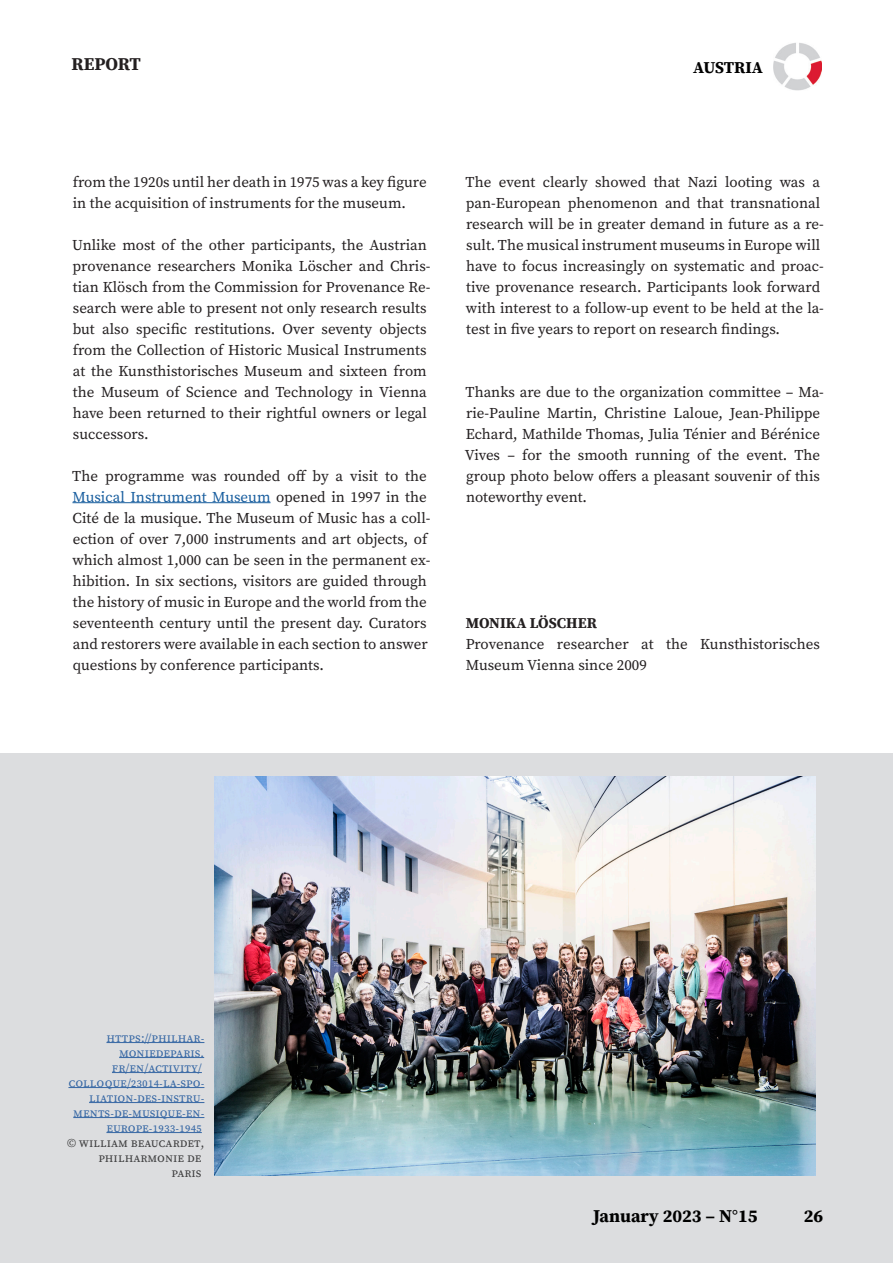
<style>
.page{position:relative;width:893px;height:1263px;background:#fff}
.page>*{position:absolute;margin:0;border:0;box-sizing:border-box;transform-origin:0 0}
.t1{font:18px "Source Serif Variable";color:#000}
.Zwischenüberschrift{font:18px "Source Serif Variable";color:#231f20}
.Zwischenüberschrift-2{font:16.5px "Source Serif Variable";letter-spacing:-.01em;color:#000}
.t2{font:15px/21px "Source Serif Variable";color:#231f20}
.Zwischenüberschrift-3{font:12px "Source Serif Variable";color:#3667a4}
.Zwischenüberschrift-4{font:12px "Source Serif Variable";color:#3e3e3f}
.s1{color:#175d9e}
</style>
<div class="page">
<div style="left:0;top:754px;width:893px;height:509px;background:#dcdddf"></div>
<hr style="left:72px;top:502px;width:199px;height:1px;background:#175d9e">
<img style="left:215px;top:776px;width:601px;height:400px">
<hr style="left:106px;top:1042px;width:98px;height:1px;background:#3667a4">
<hr style="left:119px;top:1057px;width:85px;height:1px;background:#3667a4">
<hr style="left:112px;top:1072px;width:90px;height:1px;background:#3667a4">
<hr style="left:68px;top:1087px;width:136px;height:1px;background:#3667a4">
<hr style="left:89px;top:1102px;width:115px;height:1px;background:#3667a4">
<hr style="left:73px;top:1117px;width:131px;height:1px;background:#3667a4">
<hr style="left:106px;top:1132px;width:96px;height:1px;background:#3667a4">
<img style="left:774px;top:43px;width:48px;height:48px">
<p class="Zwischenüberschrift" style="left:71px;top:52px;width:71px">REPORT</p>
<p class="Zwischenüberschrift-2" style="left:693px;top:56px;width:71px">AUSTRIA</p>
<p class="t2" style="left:73px;top:171px;width:355px">from the 1920s until her death in 1975 was a key figure in the acquisition of instruments for the museum.</p>
<p class="t2" style="left:72px;top:234px;width:360px">Unlike most of the other participants, the Austrian provenance researchers Monika Löscher and Chris&shy;tian Klösch from the Commission for Provenance Re&shy;search were able to present not only research results but also specific restitutions. Over seventy objects from the Collection of Historic Musical Instruments at the Kunsthistorisches Museum and sixteen from the Museum of Science and Technology in Vienna have been returned to their rightful owners or legal successors.</p>
<p class="t2" style="left:72px;top:465px;width:360px">The programme was rounded off by a visit to the <span class="s1">Musical Instrument Museum</span> opened in 1997 in the Cité de la musique. The Museum of Music has a coll&shy;ection of over 7,000 instruments and art objects, of which almost 1,000 can be seen in the permanent ex&shy;hibition. In six sections, visitors are guided through the history of music in Europe and the world from the seventeenth century until the present day. Curators and restorers were available in each section to answer questions by conference participants.</p>
<p class="t2" style="left:466px;top:171px;width:360px">The event clearly showed that Nazi looting was a pan-European phenomenon and that transnational research will be in greater demand in future as a re&shy;sult. The musical instrument museums in Europe will have to focus increasingly on systematic and proac&shy;tive provenance research. Participants look forward with interest to a follow-up event to be held at the la&shy;test in five years to report on research findings.</p>
<p class="t2" style="left:465px;top:381px;width:361px">Thanks are due to the organization committee – Ma&shy;rie-Pauline Martin, Christine Laloue, Jean-Philippe Echard, Mathilde Thomas, Julia Ténier and Bérénice Vives – for the smooth running of the event. The group photo below offers a pleasant souvenir of this noteworthy event.</p>
<p class="t2" style="left:466px;top:612px;width:133px">MONIKA LÖSCHER</p>
<p class="t2" style="left:466px;top:633px;width:356px">Provenance researcher at the Kunsthistorisches<br>Museum Vienna since 2009</p>
<p class="Zwischenüberschrift-3" style="left:106px;top:1030px;width:9px">htt</p>
<p class="Zwischenüberschrift-3" style="left:129px;top:1030px;width:38px">ps://philhar</p>
<p class="Zwischenüberschrift-3" style="left:201px;top:1030px;width:5px">-</p>
<p class="Zwischenüberschrift-3" style="left:119px;top:1045px;width:9px">moniede</p>
<p class="Zwischenüberschrift-3" style="left:170px;top:1045px;width:13px">paris</p>
<p class="Zwischenüberschrift-3" style="left:201px;top:1045px;width:5px">.</p>
<p class="Zwischenüberschrift-3" style="left:112px;top:1060px;width:44px">fr/en/activity</p>
<p class="Zwischenüberschrift-3" style="left:198px;top:1060px;width:5px">/</p>
<p class="Zwischenüberschrift-3" style="left:68px;top:1075px;width:8px">collo</p>
<p class="Zwischenüberschrift-3" style="left:105px;top:1075px;width:101px">que/23014-la-spo-</p>
<p class="Zwischenüberschrift-3" style="left:89px;top:1090px;width:8px">liation</p>
<p class="Zwischenüberschrift-3" style="left:134px;top:1090px;width:35px">-des-instru</p>
<p class="Zwischenüberschrift-3" style="left:201px;top:1090px;width:5px">-</p>
<p class="Zwischenüberschrift-3" style="left:73px;top:1105px;width:9px">ments</p>
<p class="Zwischenüberschrift-3" style="left:110px;top:1105px;width:30px">-de-musi</p>
<p class="Zwischenüberschrift-3" style="left:160px;top:1105px;width:46px">que-en-</p>
<p class="Zwischenüberschrift-3" style="left:106px;top:1120px;width:9px">euro</p>
<p class="Zwischenüberschrift-3" style="left:136px;top:1120px;width:68px">pe-1933-1945</p>
<p class="Zwischenüberschrift-4" style="left:67px;top:1135px;width:30px">© William</p>
<p class="Zwischenüberschrift-4" style="left:131px;top:1135px;width:15px">Beaucardet</p>
<p class="Zwischenüberschrift-4" style="left:201px;top:1135px;width:5px">,</p>
<p class="Zwischenüberschrift-4" style="left:98px;top:1150px;width:9px">Philharmonie</p>
<p class="Zwischenüberschrift-4" style="left:187px;top:1150px;width:8px">de</p>
<p class="Zwischenüberschrift-4" style="left:171px;top:1165px;width:7px">Paris</p>
<p class="t1" style="left:593px;top:1204px;width:166px">January 2023 – N°15</p>
<p class="t1" style="left:804px;top:1204px;width:21px">26</p>
</div>
